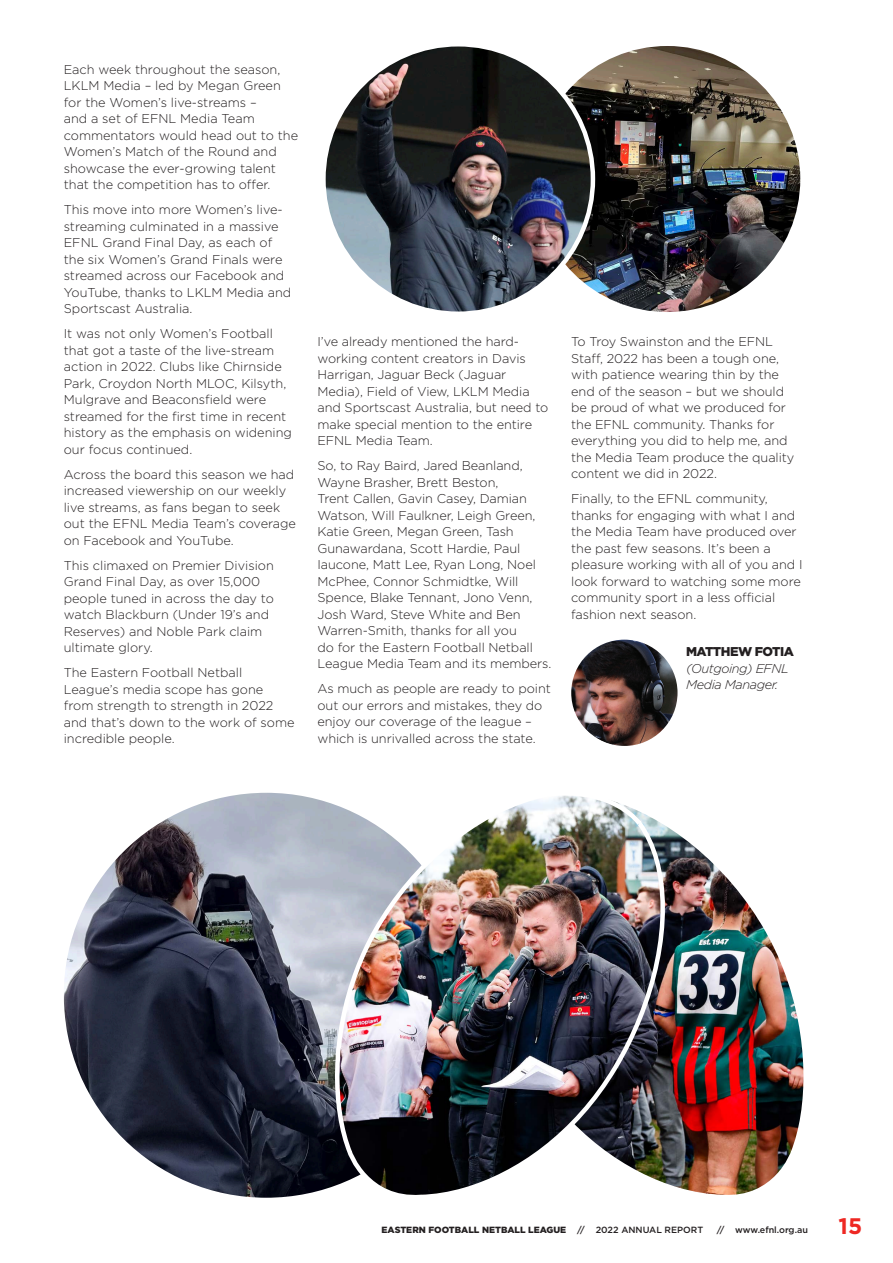
<style>
.page{position:relative;width:893px;height:1263px;background:#fff}
.page>*{position:absolute;margin:0;border:0;box-sizing:border-box;transform-origin:0 0}
.t1{font:700 22.5px "Gotham";color:#ee2823}
.t2{font:300 12.75px/16.5px "Gotham";letter-spacing:-.005em;color:#231f20}
.t3{font:italic 300 12.75px/16.5px "Gotham";letter-spacing:-.03em;color:#231f20}
.t4{font:900 12.75px "Gotham";letter-spacing:-.04em;color:#231f20}
.t5{font:900 9px "Gotham";color:#231f20}
.t6{font:500 9px "Gotham";color:#231f20}
.s1{font-weight:500}
</style>
<div class="page">
<img style="left:571px;top:640px;width:106px;height:106px;border-radius:53px">
<img style="left:64px;top:793px;width:405px;height:405px;border-radius:202px">
<img style="left:532px;top:44px;width:270px;height:270px;border-radius:135px">
<img style="left:671px;top:829px;width:133px;height:366px">
<img style="left:331px;top:795px;width:340px;height:400px">
<img style="left:323px;top:44px;width:270px;height:270px;border-radius:135px">
<p class="t2" style="left:64px;top:61px;width:236px">Each week throughout the season,<br>LKLM Media – led by Megan Green for the Women’s live-streams –<br>and a set of EFNL Media Team commentators would head out to the<br>Women’s Match of the Round and showcase the ever-growing talent that the competition has to offer.</p>
<p class="t2" style="left:64px;top:201px;width:229px">This move into more Women’s live&shy;streaming culminated in a massive<br>EFNL Grand Final Day, as each of the six Women’s Grand Finals were streamed across our Facebook and<br>YouTube, thanks to LKLM Media and<br>Sportscast Australia.</p>
<p class="t2" style="left:64px;top:325px;width:230px">It was not only Women’s Football that got a taste of the live-stream action in 2022. Clubs like Chirnside<br>Park, Croydon North MLOC, Kilsyth,<br>Mulgrave and Beaconsfield were streamed for the first time in recent history as the emphasis on widening our focus continued.</p>
<p class="t2" style="left:64px;top:466px;width:234px">Across the board this season we had increased viewership on our weekly live streams, as fans began to seek out the EFNL Media Team’s coverage on Facebook and YouTube.</p>
<p class="t2" style="left:64px;top:557px;width:212px">This climaxed on Premier Division<br>Grand Final Day, as over 15,000 people tuned in across the day to watch Blackburn (Under 19’s and<br>Reserves) and Noble Park claim ultimate glory.</p>
<p class="t2" style="left:64px;top:664px;width:232px">The Eastern Football Netball<br>League’s media scope has gone from strength to strength in 2022 and that’s down to the work of some incredible people.</p>
<p class="t2" style="left:317px;top:333px;width:232px">I’ve already mentioned the hard&shy;working content creators in Davis<br>Harrigan, Jaguar Beck (Jaguar<br>Media), Field of View, LKLM Media and Sportscast Australia, but need to make special mention to the entire<br>EFNL Media Team.</p>
<p class="t2" style="left:317px;top:457px;width:235px">So, to Ray Baird, Jared Beanland, Wayne Brasher, Brett Beston,<br>Trent Callen, Gavin Casey, Damian Watson, Will Faulkner, Leigh Green, Katie Green, Megan Green, Tash Gunawardana, Scott Hardie, Paul Iaucone, Matt Lee, Ryan Long, Noel McPhee, Connor Schmidtke, Will Spence, Blake Tennant, Jono Venn, Josh Ward, Steve White and Ben Warren-Smith, thanks for all you<br>do for the Eastern Football Netball League Media Team and its members.</p>
<p class="t2" style="left:317px;top:680px;width:235px">As much as people are ready to point out our errors and mistakes, they do enjoy our coverage of the league – which is unrivalled across the state.</p>
<p class="t2" style="left:571px;top:333px;width:225px">To Troy Swainston and the EFNL<br>Staff, 2022 has been a tough one, with patience wearing thin by the end of the season – but we should be proud of what we produced for the EFNL community. Thanks for everything you did to help me, and the Media Team produce the quality content we did in 2022.</p>
<p class="t2" style="left:571px;top:490px;width:233px">Finally, to the EFNL community, thanks for engaging with what I and the Media Team have produced over the past few seasons. It’s been a pleasure working with all of you and I look forward to watching some more community sport in a less official fashion next season.</p>
<p class="t4" style="left:686px;top:643px;width:109px">MATTHEW FOTIA</p>
<p class="t3" style="left:686px;top:660px;width:104px">(Outgoing) EFNL<br>Media Manager.</p>
<p class="t5" style="left:382px;top:1224px;width:323px">EASTERN FOOTBALL NETBALL LEAGUE <span class="s1">// 2022 ANNUAL REPORT</span></p>
<p class="t6" style="left:717px;top:1224px;width:93px">// www.efnl.org.au</p>
<h1 class="t1" style="left:839px;top:1211px;width:25px">15</h1>
</div>
